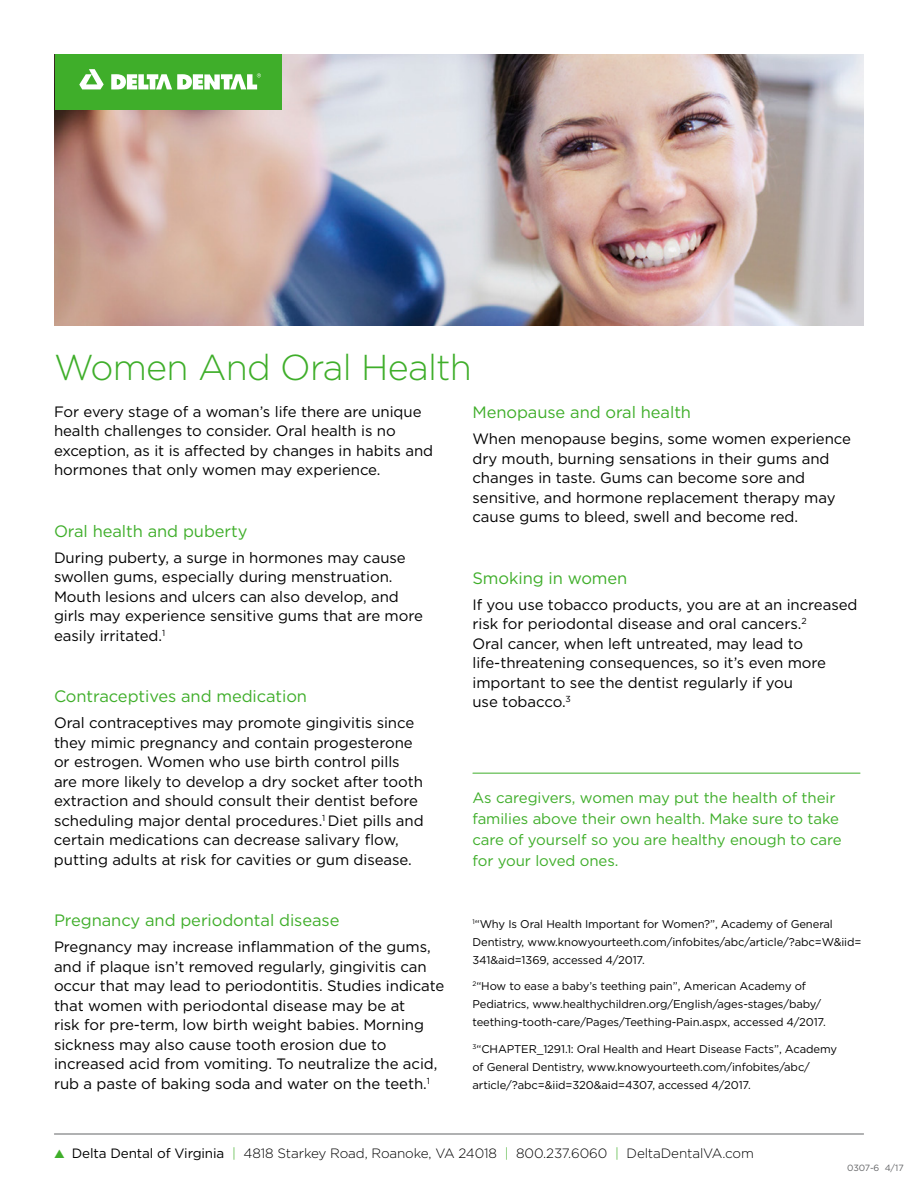
<style>
.page{position:relative;width:918px;height:1188px;background:#fff}
.page>*{position:absolute;margin:0;border:0;box-sizing:border-box;transform-origin:0 0}
.t1{font:300 36px "Gotham";letter-spacing:-.02em;color:#3fae2a}
.t2{font:16.5px "Gotham";letter-spacing:-.005em;color:#3fae2a}
.t3{font:15px/19.5px "Gotham";letter-spacing:-.005em;color:#000}
.t4{font:15px/21px "Gotham";letter-spacing:-.005em;color:#3fae2a}
.t5{font:300 13.5px "Gotham";letter-spacing:-.01em;color:#000}
.t6{font:11.25px/18px "Gotham";letter-spacing:-.01em;color:#000}
.t7{font:9px "Gotham";letter-spacing:-.01em;color:#636466}
.s1{color:#3fae2a}
.s2{font-weight:400}
</style>
<div class="page">
<img style="left:55px;top:54px;width:809px;height:271px">
<div style="left:55px;top:54px;width:227px;height:56px;background:#3fae2a"></div>
<svg style="left:79px;top:69px;width:25px;height:20px"></svg>
<svg style="left:111px;top:73px;width:150px;height:17px"></svg>
<hr style="left:54px;top:1134px;width:810px;height:1px;background:#636466">
<hr style="left:473px;top:773px;width:387px;height:1px;background:#3fae2a">
<h1 class="t1" style="left:54px;top:344px;width:420px">Women And Oral Health</h1>
<p class="t3" style="left:54px;top:402px;width:381px">For every stage of a woman’s life there are unique health challenges to consider. Oral health is no exception, as it is affected by changes in habits and hormones that only women may experience.</p>
<p class="t2" style="left:54px;top:521px;width:195px">Oral health and puberty</p>
<p class="t3" style="left:54px;top:548px;width:370px">During puberty, a surge in hormones may cause swollen gums, especially during menstruation.<br>Mouth lesions and ulcers can also develop, and girls may experience sensitive gums that are more easily irritated.<sup>1</sup></p>
<p class="t2" style="left:54px;top:686px;width:255px">Contraceptives and medication</p>
<p class="t3" style="left:54px;top:713px;width:371px">Oral contraceptives may promote gingivitis since they mimic pregnancy and contain progesterone or estrogen. Women who use birth control pills are more likely to develop a dry socket after tooth extraction and should consult their dentist before scheduling major dental procedures.<sup>1</sup> Diet pills and certain medications can decrease salivary flow, putting adults at risk for cavities or gum disease.</p>
<p class="t2" style="left:54px;top:910px;width:287px">Pregnancy and periodontal disease</p>
<p class="t3" style="left:54px;top:937px;width:392px">Pregnancy may increase inflammation of the gums, and if plaque isn’t removed regularly, gingivitis can occur that may lead to periodontitis. Studies indicate that women with periodontal disease may be at<br>risk for pre-term, low birth weight babies. Morning sickness may also cause tooth erosion due to increased acid from vomiting. To neutralize the acid, rub a paste of baking soda and water on the teeth.<sup>1</sup></p>
<p class="t2" style="left:472px;top:402px;width:220px">Menopause and oral health</p>
<p class="t3" style="left:472px;top:429px;width:380px">When menopause begins, some women experience dry mouth, burning sensations in their gums and changes in taste. Gums can become sore and sensitive, and hormone replacement therapy may cause gums to bleed, swell and become red.</p>
<p class="t2" style="left:472px;top:567px;width:156px">Smoking in women</p>
<p class="t3" style="left:472px;top:594px;width:387px">If you use tobacco products, you are at an increased risk for periodontal disease and oral cancers.<sup>2<br></sup>Oral cancer, when left untreated, may lead to life-threatening consequences, so it’s even more important to see the dentist regularly if you<br>use tobacco.<sup>3</sup></p>
<p class="t4" style="left:472px;top:787px;width:371px">As caregivers, women may put the health of their families above their own health. Make sure to take care of yourself so you are healthy enough to care for your loved ones.</p>
<p class="t6" style="left:472px;top:914px;width:391px"><sup>1</sup>“Why Is Oral Health Important for Women?”, Academy of General<br>Dentistry, www.knowyourteeth.com/infobites/abc/article/?abc=W&amp;iid=<br>341&amp;aid=1369, accessed 4/2017.</p>
<p class="t6" style="left:472px;top:977px;width:355px"><sup>2</sup>“How to ease a baby’s teething pain”, American Academy of<br>Pediatrics, www.healthychildren.org/English/ages-stages/baby/ teething-tooth-care/Pages/Teething-Pain.aspx, accessed 4/2017.</p>
<p class="t6" style="left:472px;top:1040px;width:366px"><sup>3</sup>“CHAPTER_1291.1: Oral Health and Heart Disease Facts”, Academy of General Dentistry, www.knowyourteeth.com/infobites/abc/ article/?abc=&amp;iid=320&amp;aid=4307, accessed 4/2017.</p>
<p class="t5" style="left:54px;top:1144px;width:701px"><span class="s1">▲</span> <span class="s2">Delta Dental of Virginia</span> <span class="s1">|</span> 4818 Starkey Road, Roanoke, VA 24018 <span class="s1">|</span> 800.237.6060 <span class="s1">|</span> DeltaDentalVA.com</p>
<p class="t7" style="left:847px;top:1162px;width:58px">0307-6 4/17</p>
</div>
